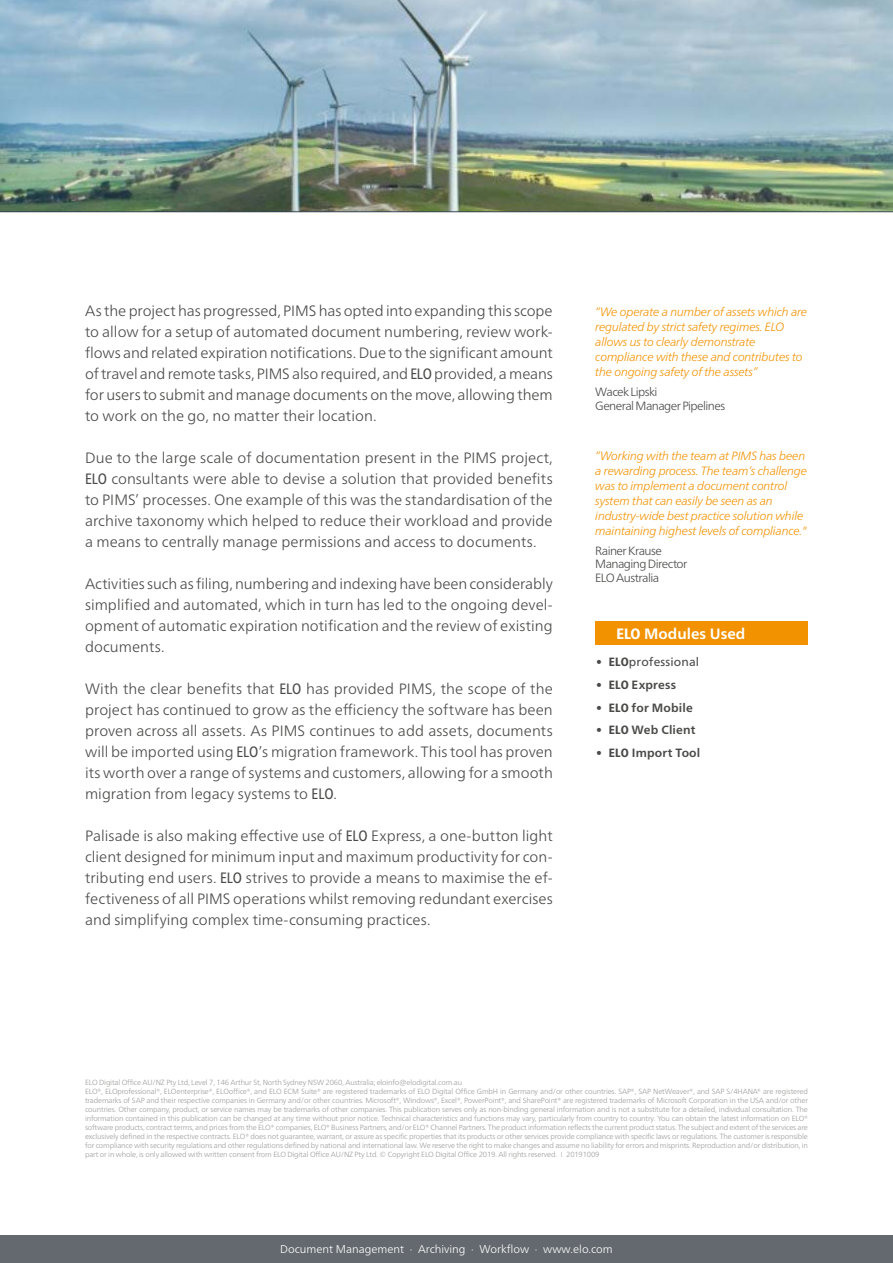
<style>
.page{position:relative;width:893px;height:1263px;background:#fff}
.page>*{position:absolute;margin:0;border:0;box-sizing:border-box;transform-origin:0 0}
.t1{font:300 15px/21px "Frutiger Neue LTW1 G";color:#4a4a49;text-align:justify}
.t2{font:700 15px "Frutiger Neue LTW1 G";color:#fff}
.t3{font:italic 300 12px/15px "Frutiger Neue LTW1 G";letter-spacing:-.02em;color:#f39200}
.t4{font:300 12px/13.5px "Frutiger Neue LTW1 G";letter-spacing:-.05em;color:#4a4a49}
.t5{font:700 12px "Frutiger Neue LTW1 G";letter-spacing:.015em;color:#4a4a49}
.t6{font:12px "Frutiger Neue LTW1 G";letter-spacing:.01em;color:#4a4a49}
.t7{font:300 11.25px "Frutiger Neue LTW1 G";color:#fff}
.t8{font:300 7.5px/9px "Frutiger Neue LTW1 G";letter-spacing:-.02em;color:#9d9d9c}
.s1{font-weight:400;font-stretch:condensed}
.s2{font-weight:800;font-stretch:condensed}
.s3{font-weight:300}
</style>
<div class="page">
<div style="left:595px;top:621px;width:213px;height:24px;background:#f39200"></div>
<div style="left:0;top:1236px;width:893px;height:27px;background:#64696f"></div>
<hr style="left:0;top:211px;width:893px;height:1px;background:#000">
<img style="left:0;top:0;width:893px;height:211px">
<p class="t1" style="left:85px;top:300px;width:469px">As the project has progressed, PIMS has opted into expanding this scope to allow for a setup of automated document numbering, review work&shy;flows and related expiration notifications. Due to the significant amount of travel and remote tasks, PIMS also required, and <span class="s1">ELO</span> provided, a means for users to submit and manage documents on the move, allowing them to work on the go, no matter their location.</p>
<p class="t1" style="left:85px;top:447px;width:469px">Due to the large scale of documentation present in the PIMS project, <span class="s1">ELO</span> consultants were able to devise a solution that provided benefits to PIMS’ processes. One example of this was the standardisation of the archive taxonomy which helped to reduce their workload and provide a means to centrally manage permissions and access to documents.</p>
<h1 class="t1" style="left:85px;top:573px;width:469px">Activities such as filing, numbering and indexing have been considerably simplified and automated, which in turn has led to the ongoing devel&shy;opment of automatic expiration notification and the review of existing documents.</h1>
<p class="t1" style="left:85px;top:678px;width:469px">With the clear benefits that <span class="s1">ELO</span> has provided PIMS, the scope of the project has continued to grow as the efficiency the software has been proven across all assets. As PIMS continues to add assets, documents will be imported using <span class="s1">ELO</span>’s migration framework. This tool has proven its worth over a range of systems and customers, allowing for a smooth migration from legacy systems to <span class="s1">ELO</span>.</p>
<p class="t1" style="left:85px;top:825px;width:469px">Palisade is also making effective use of <span class="s1">ELO</span> Express, a one-button light client designed for minimum input and maximum productivity for con&shy;tributing end users. <span class="s1">ELO</span> strives to provide a means to maximise the ef&shy;fectiveness of all PIMS operations whilst removing redundant exercises and simplifying complex time-consuming practices.</p>
<h2 class="t3" style="left:595px;top:304px;width:213px">“We operate a number of assets which are regulated by strict safety regimes. ELO allows us to clearly demonstrate compliance with these and contributes to the ongoing safety of the assets”</h2>
<h2 class="t4" style="left:595px;top:385px;width:131px">Wacek Lipski<br>General Manager Pipelines</h2>
<p class="t3" style="left:595px;top:448px;width:213px">“Working with the team at PIMS has been a rewarding process. The team’s challenge was to implement a document control system that can easily be seen as an industry-wide best practice solution while maintaining highest levels of compliance."</p>
<h2 class="t4" style="left:595px;top:544px;width:94px">Rainer Krause<br>Managing Director<br>ELO Australia</h2>
<h1 class="t2" style="left:617px;top:624px;width:130px"><span class="s2">ELO</span> Modules Used</h1>
<h2 class="t6" style="left:596px;top:654px;width:104px"><span class="s3">•</span> <span class="s2">ELO</span>professional</h2>
<h2 class="t5" style="left:596px;top:677px;width:82px"><span class="s3">•</span> <span class="s2">ELO</span> Express</h2>
<h2 class="t5" style="left:596px;top:700px;width:98px"><span class="s3">•</span> <span class="s2">ELO</span> for Mobile</h2>
<h2 class="t5" style="left:596px;top:723px;width:101px"><span class="s3">•</span> <span class="s2">ELO</span> Web Client</h2>
<h2 class="t5" style="left:596px;top:746px;width:106px"><span class="s3">•</span> <span class="s2">ELO</span> Import Tool</h2>
<p class="t8" style="left:85px;top:1077px;width:724px">ELO Digital Office AU/NZ Pty Ltd, Level 7, 146 Arthur St, North Sydney NSW 2060, Australia; eloinfo@elodigital.com.au<br>ELO®, ELOprofessional®, ELOenterprise®, ELOoffice®, and ELO ECM Suite® are registered trademarks of ELO Digital Office GmbH in Germany and/or other countries. SAP®, SAP NetWeaver®, and SAP S/4HANA® are registered trademarks of SAP and their respective companies in Germany and/or other countries. Microsoft®, Windows®, Excel®, PowerPoint®, and SharePoint® are registered trademarks of Microsoft Corporation in the USA and/or other countries. Other company, product, or service names may be trademarks of other companies. This publication serves only as non-binding general information and is not a substitute for a detailed, individual consultation. The information contained in this publication can be changed at any time without prior notice. Technical characteristics and functions may vary, particularly from country to country. You can obtain the latest information on ELO® software products, contract terms, and prices from the ELO® companies, ELO® Business Partners, and/or ELO® Channel Partners. The product information reflects the current product status. The subject and extent of the services are exclusively defined in the respective contracts. ELO® does not guarantee, warrant, or assure as specific properties that its products or other services provide compliance with specific laws or regulations. The customer is responsible for compliance with security regulations and other regulations defined by national and international law. We reserve the right to make changes and assume no liability for errors and misprints. Reproduction and/or distribution, in part or in whole, is only allowed with written consent from ELO Digital Office AU/NZ Pty Ltd. © Copyright ELO Digital Office 2019. All rights reserved. I 20191009</p>
<h3 class="t7" style="left:280px;top:1242px;width:334px">Document Management · Archiving · Workflow · www.elo.com</h3>
</div>
